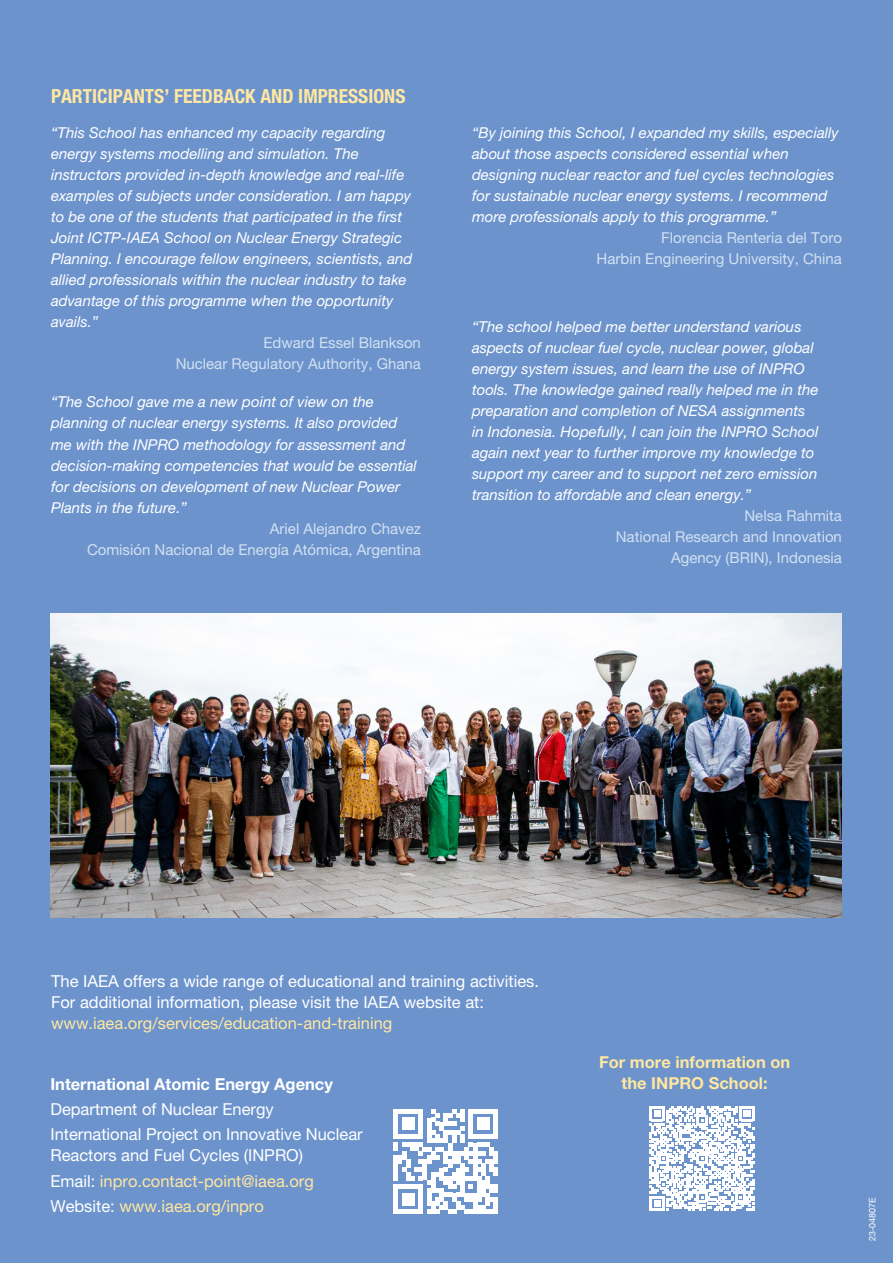
<style>
.page{position:relative;width:893px;height:1263px;background:#6c93cc}
.page>*{position:absolute;margin:0;border:0;box-sizing:border-box;transform-origin:0 0}
.t1{font:700 condensed 19.5px "Helvetica Neue LTW1 G";color:#ffe7a2}
.t2{font:16.5px/21px "Helvetica Neue LTW1 G";color:#fff}
.t3{font:16.5px/25.2px "Helvetica Neue LTW1 G";color:#ffe7a2}
.t4{font:700 16.5px "Helvetica Neue LTW1 G";color:#ffe7a2}
.t5{font:700 16.5px "Helvetica Neue LTW1 G";color:#fff}
.t6{font:italic 15px/21px "Helvetica Neue LTW1 G";color:#fff}
.t7{font:15px/21px "Helvetica Neue LTW1 G";color:#d2e1f2;text-align:right}
.t8{font:9px "Helvetica Neue LTW1 G";color:#fff}
.s1{color:#fff}
</style>
<div class="page">
<img style="left:50px;top:613px;width:791px;height:304px">
<svg style="left:394px;top:1109px;width:104px;height:105px"></svg>
<svg style="left:650px;top:1106px;width:104px;height:105px"></svg>
<h1 class="t1" style="left:51px;top:85px;width:356px">PARTICIPANTS’ FEEDBACK AND IMPRESSIONS</h1>
<p class="t6" style="left:51px;top:122px;width:363px">“This School has enhanced my capacity regarding energy systems modelling and simulation. The instructors provided in-depth knowledge and real-life examples of subjects under consideration. I am happy to be one of the students that participated in the first Joint ICTP-IAEA School on Nuclear Energy Strategic Planning. I encourage fellow engineers, scientists, and allied professionals within the nuclear industry to take advantage of this programme when the opportunity avails.”</p>
<p class="t7" style="left:176px;top:332px;width:247px">Edward Essel Blankson<br>Nuclear Regulatory Authority, Ghana</p>
<p class="t6" style="left:51px;top:392px;width:367px">“The School gave me a new point of view on the planning of nuclear energy systems. It also provided me with the INPRO methodology for assessment and decision-making competencies that would be essential for decisions on development of new Nuclear Power Plants in the future.”</p>
<p class="t7" style="left:87px;top:518px;width:335px">Ariel Alejandro Chavez<br>Comisión Nacional de Energía Atómica, Argentina</p>
<p class="t6" style="left:472px;top:122px;width:368px">“By joining this School, I expanded my skills, especially about those aspects considered essential when designing nuclear reactor and fuel cycles technologies for sustainable nuclear energy systems. I recommend more professionals apply to this programme.”</p>
<p class="t7" style="left:597px;top:227px;width:247px">Florencia Renteria del Toro<br>Harbin Engineering University, China</p>
<p class="t6" style="left:472px;top:316px;width:348px">“The school helped me better understand various aspects of nuclear fuel cycle, nuclear power, global energy system issues, and learn the use of INPRO tools. The knowledge gained really helped me in the preparation and completion of NESA assignments in Indonesia. Hopefully, I can join the INPRO School again next year to further improve my knowledge to support my career and to support net zero emission transition to affordable and clean energy.”</p>
<p class="t7" style="left:616px;top:505px;width:228px">Nelsa Rahmita<br>National Research and Innovation<br>Agency (BRIN), Indonesia</p>
<p class="t2" style="left:51px;top:970px;width:489px">The IAEA offers a wide range of educational and training activities.<br>For additional information, please visit the IAEA website at:</p>
<p class="t3" style="left:51px;top:1010px;width:343px">www.iaea.org/services/education-and-training</p>
<p class="t4" style="left:599px;top:1052px;width:193px">For more information on</p>
<p class="t5" style="left:50px;top:1074px;width:284px">International Atomic Energy Agency</p>
<p class="t4" style="left:622px;top:1073px;width:148px">the INPRO School:</p>
<p class="t2" style="left:50px;top:1096px;width:314px;line-height:25.2px">Department of Nuclear Energy<br>International Project on Innovative Nuclear</p>
<p class="t3" style="left:50px;top:1143px;width:265px"><span class="s1">Reactors and Fuel Cycles (INPRO)<br>Email:</span> inpro.contact-point@iaea.org<br><span class="s1">Website:</span> www.iaea.org/inpro</p>
<p class="t8" style="left:867px;top:1241px;width:46px;rotate:-90deg">23-04807E</p>
</div>
